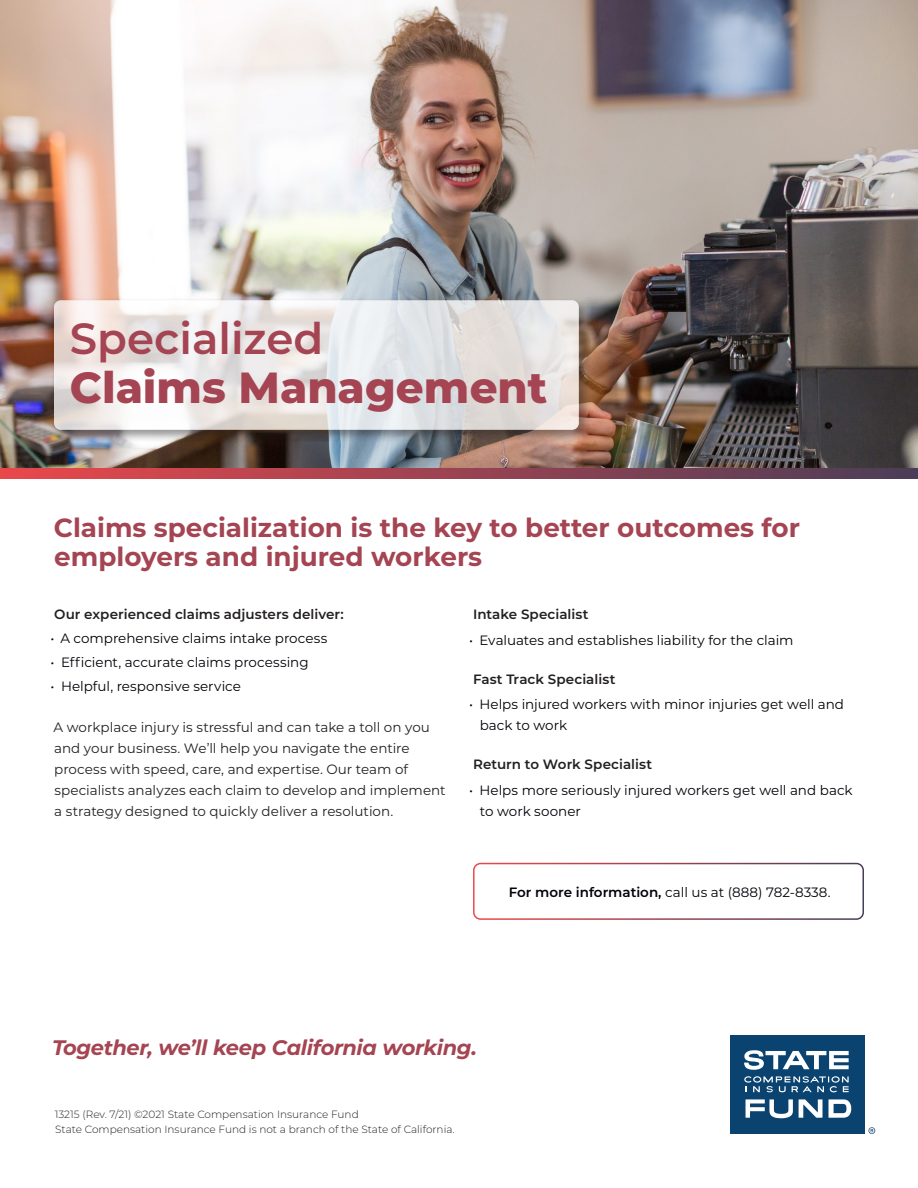
<style>
.page{position:relative;width:918px;height:1188px;background:#fff}
.page>*{position:absolute;margin:0;border:0;box-sizing:border-box;transform-origin:0 0}
.Masthead_2{font:800 43.5px "Montserrat";color:#a54452}
.Masthead_1{font:600 43.5px "Montserrat";color:#a54452}
.Subhead_1{font:700 26.25px/28.5px "Montserrat";color:#a54452}
.Together_Tagline{font:italic 700 21px "Montserrat";letter-spacing:-.02em;color:#a54452}
.Bubble_Text{font:13.5px/21px "Montserrat";color:#000008}
.Body_Text{font:13.5px/21px "Montserrat";color:#231f20}
.Semibold_Body_Text{font:600 13.5px "Montserrat";letter-spacing:.005em;color:#231f20}
.Footers{font:300 10.5px "Montserrat";color:#231f20}
.s1{font-weight:600}
</style>
<div class="page">
<img style="left:0;top:0;width:918px;height:468px">
<div style="left:730px;top:1035px;width:135px;height:99px;background:#0a4370"></div>
<svg style="left:799px;top:1099px;width:24px;height:19px"></svg>
<svg style="left:746px;top:1099px;width:47px;height:19px"></svg>
<svg style="left:829px;top:1099px;width:22px;height:19px"></svg>
<svg style="left:744px;top:1050px;width:105px;height:20px"></svg>
<svg style="left:744px;top:1076px;width:105px;height:16px"></svg>
<svg style="left:868px;top:1127px;width:7px;height:7px"></svg>
<div style="left:473px;top:863px;width:391px;height:57px;border:2px solid #fff;border-radius:7px"></div>
<svg style="left:0;top:468px;width:918px;height:11px"></svg>
<div style="left:51px;top:297px;width:541px;height:146px;background:#231f20;opacity:.62"></div>
<svg style="left:54px;top:300px;width:525px;height:130px"></svg>
<p class="Masthead_1" style="left:70px;top:308px;width:255px">Specialized</p>
<p class="Masthead_2" style="left:70px;top:356px;width:479px">Claims Management</p>
<p class="Subhead_1" style="left:54px;top:513px;width:748px">Claims specialization is the key to better outcomes for employers and injured workers</p>
<p class="Semibold_Body_Text" style="left:54px;top:605px;width:291px">Our experienced claims adjusters deliver:</p>
<p class="Bubble_Text" style="left:51px;top:628px;width:278px">• A comprehensive claims intake process</p>
<p class="Bubble_Text" style="left:51px;top:652px;width:259px">• Efficient, accurate claims processing</p>
<p class="Bubble_Text" style="left:51px;top:676px;width:192px">• Helpful, responsive service</p>
<p class="Body_Text" style="left:54px;top:716px;width:394px">A workplace injury is stressful and can take a toll on you and your business. We’ll help you navigate the entire process with speed, care, and expertise. Our team of specialists analyzes each claim to develop and implement a strategy designed to quickly deliver a resolution.</p>
<p class="Semibold_Body_Text" style="left:473px;top:605px;width:117px">Intake Specialist</p>
<p class="Bubble_Text" style="left:469px;top:629px;width:326px">• Evaluates and establishes liability for the claim</p>
<p class="Semibold_Body_Text" style="left:473px;top:669px;width:144px">Fast Track Specialist</p>
<p class="Bubble_Text" style="left:480px;top:694px;width:366px;text-indent:-11px">• Helps injured workers with minor injuries get well and back to work</p>
<p class="Semibold_Body_Text" style="left:473px;top:755px;width:181px">Return to Work Specialist</p>
<p class="Bubble_Text" style="left:480px;top:779px;width:374px;text-indent:-11px">• Helps more seriously injured workers get well and back to work sooner</p>
<p class="Bubble_Text" style="left:509px;top:881px;width:323px"><span class="s1">For more information,</span> call us at (888) 782-8338.</p>
<p class="Together_Tagline" style="left:52px;top:1033px;width:426px">Together, we’ll keep California working.</p>
<p class="Footers" style="left:55px;top:1107px;width:306px">13215 (Rev. 7/21) ©2021 State Compensation Insurance Fund</p>
<p class="Footers" style="left:55px;top:1122px;width:401px">State Compensation Insurance Fund is not a branch of the State of California.</p>
</div>
